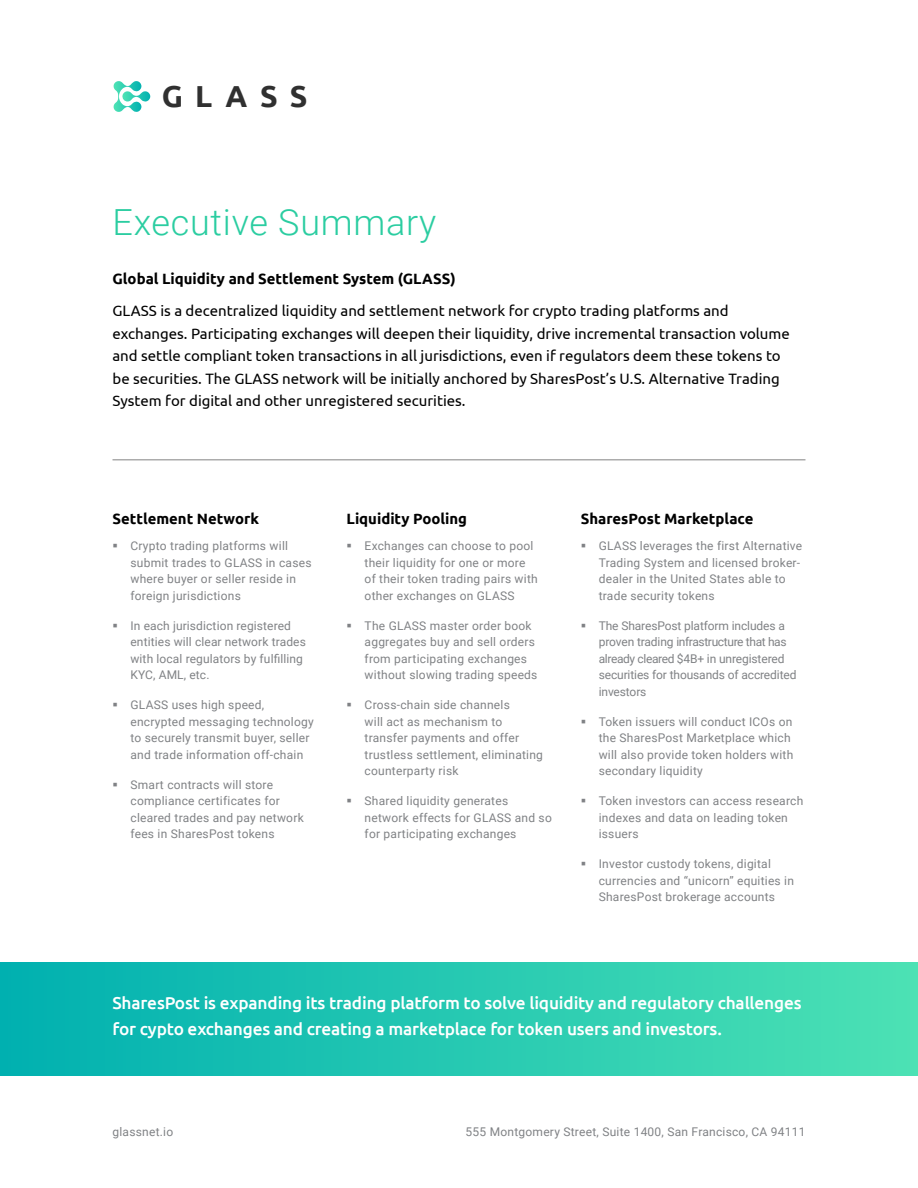
<style>
.page{position:relative;width:918px;height:1188px;background:#fff}
.page>*{position:absolute;margin:0;border:0;box-sizing:border-box;transform-origin:0 0}
.t1{font:300 36px "Roboto";letter-spacing:.02em;color:#2bcda1}
.t2{font:700 30.3px "Ubuntu";letter-spacing:.41em;color:#303030}
.t3{font:500 17.25px/25.5px "Ubuntu";letter-spacing:-.01em;color:#fff}
.t4{font:15px/22.5px "Ubuntu";color:#000}
.t5{font:700 14.85px "Ubuntu";color:#000}
.t6{font:12px/16.5px "Roboto";letter-spacing:.02em;color:#808285}
.t7{font:12px/16.5px "Roboto";letter-spacing:-.01em;color:#808285}
</style>
<div class="page">
<hr style="left:112px;top:460px;width:694px;height:1px;background:#000">
<div style="left:0;top:963px;width:917px;height:113px;background:linear-gradient(to right,#00b0b0,#4ce2b4)"></div>
<svg style="left:113px;top:81px;width:37px;height:31px"></svg>
<h2 class="t2" style="left:162px;top:78px;width:147px">GLASS</h2>
<h1 class="t1" style="left:112px;top:197px;width:325px">Executive Summary</h1>
<p class="t5" style="left:112px;top:270px;width:345px">Global Liquidity and Settlement System (GLASS)</p>
<p class="t4" style="left:112px;top:299px;width:679px">GLASS is a decentralized liquidity and settlement network for crypto trading platforms and exchanges. Participating exchanges will deepen their liquidity, drive incremental transaction volume and settle compliant token transactions in all jurisdictions, even if regulators deem these tokens to be securities. The GLASS network will be initially anchored by SharesPost’s U.S. Alternative Trading System for digital and other unregistered securities.</p>
<p class="t5" style="left:112px;top:510px;width:148px">Settlement Network</p>
<p class="t6" style="left:130px;top:537px;width:183px">Crypto trading platforms will submit trades to GLASS in cases where buyer or seller reside in foreign jurisdictions</p>
<p class="t6" style="left:130px;top:617px;width:177px">In each jurisdiction registered entities will clear network trades with local regulators by fulfilling<br>KYC, AML, etc.</p>
<p class="t6" style="left:130px;top:696px;width:185px">GLASS uses high speed, encrypted messaging technology to securely transmit buyer, seller and trade information off-chain</p>
<p class="t6" style="left:130px;top:776px;width:175px">Smart contracts will store compliance certificates for cleared trades and pay network fees in SharesPost tokens</p>
<p class="t5" style="left:347px;top:510px;width:122px">Liquidity Pooling</p>
<p class="t6" style="left:365px;top:537px;width:175px">Exchanges can choose to pool their liquidity for one or more of their token trading pairs with other exchanges on GLASS</p>
<p class="t6" style="left:365px;top:617px;width:174px">The GLASS master order book aggregates buy and sell orders from participating exchanges without slowing trading speeds</p>
<p class="t6" style="left:365px;top:696px;width:180px">Cross-chain side channels<br>will act as mechanism to transfer payments and offer trustless settlement, eliminating counterparty risk</p>
<p class="t6" style="left:365px;top:792px;width:189px">Shared liquidity generates network effects for GLASS and so for participating exchanges</p>
<p class="t5" style="left:581px;top:510px;width:174px">SharesPost Marketplace</p>
<p class="t6" style="left:599px;top:537px;width:205px">GLASS leverages the first Alternative Trading System and licensed broker&shy;dealer in the United States able to trade security tokens</p>
<p class="t7" style="left:599px;top:617px;width:199px">The SharesPost platform includes a proven trading infrastructure that has already cleared $4B+ in unregistered securities for thousands of accredited investors</p>
<p class="t6" style="left:599px;top:713px;width:196px">Token issuers will conduct ICOs on the SharesPost Marketplace which will also provide token holders with secondary liquidity</p>
<p class="t6" style="left:599px;top:792px;width:206px">Token investors can access research indexes and data on leading token issuers</p>
<p class="t6" style="left:599px;top:855px;width:197px">Investor custody tokens, digital currencies and “unicorn” equities in<br>SharesPost brokerage accounts</p>
<h3 class="t3" style="left:112px;top:990px;width:691px">SharesPost is expanding its trading platform to solve liquidity and regulatory challenges for cypto exchanges and creating a marketplace for token users and investors.</h3>
<p class="t6" style="left:112px;top:1123px;width:62px">glassnet.io</p>
<p class="t6" style="left:466px;top:1123px;width:341px">555 Montgomery Street, Suite 1400, San Francisco, CA 94111</p>
</div>
